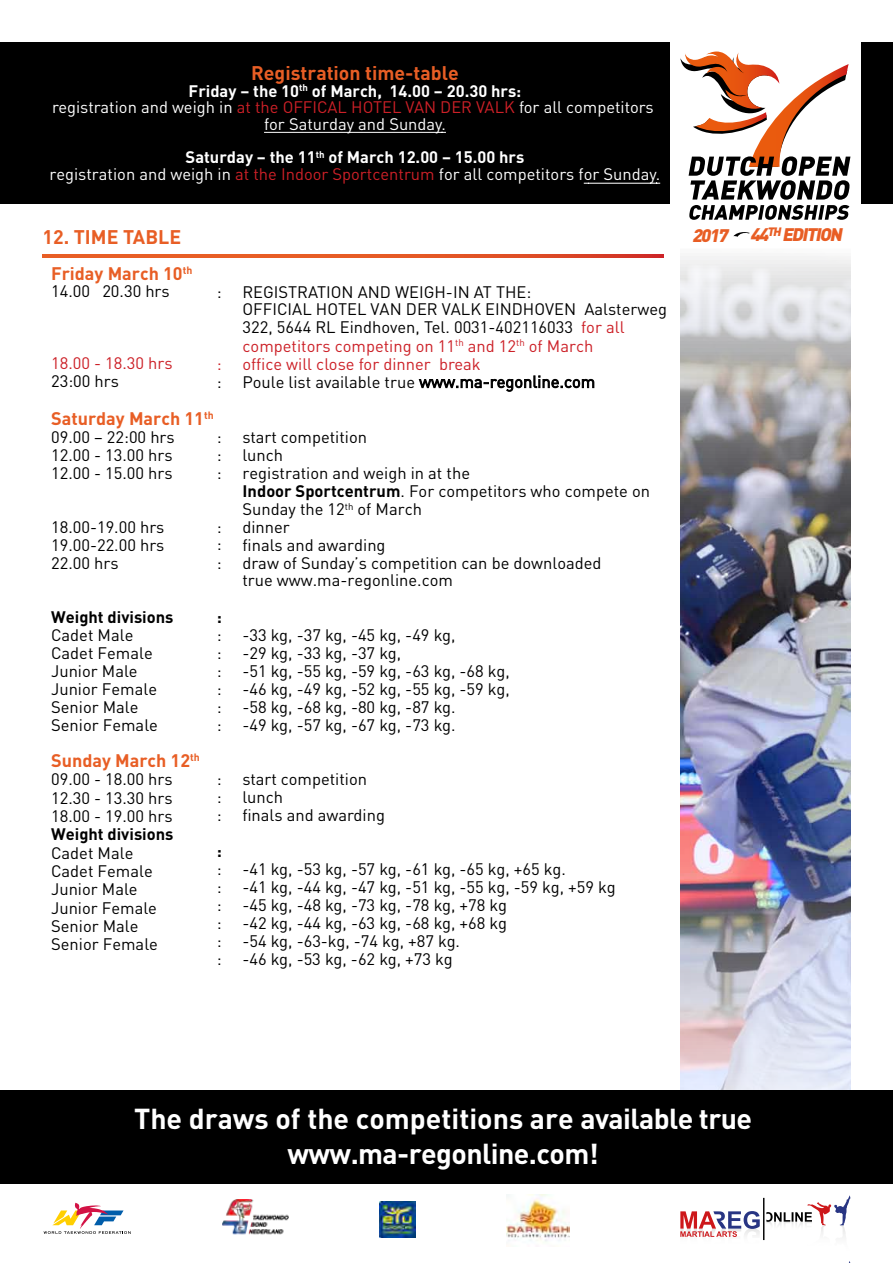
<style>
.page{position:relative;width:893px;height:1263px;background:#fff}
.page>*{position:absolute;margin:0;border:0;box-sizing:border-box;transform-origin:0 0}
.t1{font:700 28.5px/34.5px "DIN Pro";letter-spacing:-.02em;color:#fff;text-align:center}
.t2{font:700 19.5px "DIN Pro";color:#e85e25}
.t3{font:700 18px "DIN Pro";color:#e85e25}
.t4{font:italic 900 18px "DIN Pro";color:#e85d24}
.t5{font:16.5px/18px "DIN Pro";color:#000}
.t6{font:16.5px/16.4px "DIN Pro";color:#fff;text-align:center}
.t7{font:16.5px "DIN Pro";color:#cc2027}
.t8{font:700 16.5px "DIN Pro";color:#000}
.s1{font-weight:700}
.s2{color:#cc2027}
</style>
<div class="page">
<svg style="left:766px;top:1195px;width:84px;height:42px"></svg>
<hr style="left:763px;top:1198px;width:1px;height:42px;background:#000">
<svg style="left:680px;top:1211px;width:80px;height:26px"></svg>
<img style="left:507px;top:1194px;width:63px;height:48px">
<svg style="left:44px;top:1203px;width:87px;height:31px"></svg>
<img style="left:222px;top:1199px;width:66px;height:36px">
<img style="left:380px;top:1201px;width:35px;height:36px">
<div style="left:0;top:43px;width:670px;height:161px;background:#000"></div>
<div style="left:861px;top:43px;width:32px;height:161px;background:#000"></div>
<img style="left:680px;top:256px;width:170px;height:835px">
<hr style="left:584px;top:183px;width:76px;height:1px;background:#fff">
<hr style="left:264px;top:132px;width:182px;height:1px;background:#fff">
<div style="left:0;top:1091px;width:893px;height:93px;background:#000"></div>
<svg style="left:733px;top:232px;width:17px;height:5px"></svg>
<svg style="left:680px;top:52px;width:170px;height:168px"></svg>
<p class="t2" style="left:251px;top:60px;width:209px">Registration time-table</p>
<p class="t6" style="left:52px;top:82px;width:603px"><span class="s1">Friday – the 10</span><sup>th</sup> <span class="s1">of March, 14.00 – 20.30 hrs:<br></span>registration and weigh in <span class="s2">at the OFFICAL HOTEL VAN DER VALK</span> for all competitors for Saturday and Sunday.</p>
<p class="t6" style="left:49px;top:148px;width:612px;line-height:17px"><span class="s1">Saturday – the 11</span><sup>th</sup> <span class="s1">of March 12.00 – 15.00 hrs<br></span>registration and weigh in <span class="s2">at the Indoor Sportcentrum</span> for all competitors for Sunday.</p>
<p class="t2" style="left:43px;top:223px;width:140px">12. TIME TABLE</p>
<p class="t3" style="left:51px;top:261px;width:143px">Friday March 10<sup>th</sup></p>
<p class="t5" style="left:51px;top:282px;width:120px">14.00 20.30 hrs</p>
<p class="t5" style="left:217px;top:282px;width:316px">: REGISTRATION AND WEIGH-IN AT THE:</p>
<p class="t5" style="left:243px;top:300px;width:426px">OFFICIAL HOTEL VAN DER VALK EINDHOVEN Aalsterweg</p>
<p class="t5" style="left:243px;top:318px;width:383px">322, 5644 RL Eindhoven, Tel. 0031-402116033 <span class="s2">for all</span></p>
<p class="t7" style="left:243px;top:334px;width:352px">competitors competing on 11<sup>th</sup> and 12<sup>th</sup> of March</p>
<p class="t7" style="left:217px;top:352px;width:265px">: office will close for dinner break</p>
<p class="t5" style="left:217px;top:372px;width:380px">: Poule list available true www.ma-regonline.com</p>
<p class="t7" style="left:51px;top:352px;width:123px">18.00 - 18.30 hrs</p>
<p class="t5" style="left:51px;top:372px;width:69px">23:00 hrs</p>
<p class="t3" style="left:51px;top:406px;width:164px">Saturday March 11<sup>th</sup></p>
<p class="t5" style="left:51px;top:428px;width:125px;line-height:17.5px">09.00 – 22:00 hrs<br>12.00 - 13.00 hrs<br>12.00 - 15.00 hrs</p>
<p class="t5" style="left:217px;top:427px;width:152px">: start competition : lunch<br>:</p>
<p class="t5" style="left:243px;top:464px;width:229px">registration and weigh in at the</p>
<p class="t5" style="left:243px;top:482px;width:409px"><span class="s1">Indoor Sportcentrum</span>. For competitors who compete on</p>
<p class="t5" style="left:243px;top:500px;width:181px">Sunday the 12<sup>th</sup> of March</p>
<p class="t5" style="left:217px;top:517px;width:74px">: dinner</p>
<p class="t5" style="left:242px;top:535px;width:145px">finals and awarding</p>
<p class="t5" style="left:217px;top:553px;width:386px">: draw of Sunday’s competition can be downloaded</p>
<p class="t5" style="left:242px;top:571px;width:212px">true www.ma-regonline.com</p>
<p class="t8" style="left:217px;top:606px;width:7px">:</p>
<p class="t5" style="left:217px;top:625px;width:294px">: -33 kg, -37 kg, -45 kg, -49 kg,<br>: -29 kg, -33 kg, -37 kg,<br>: -51 kg, -55 kg, -59 kg, -63 kg, -68 kg, : -46 kg, -49 kg, -52 kg, -55 kg, -59 kg, : -58 kg, -68 kg, -80 kg, -87 kg.<br>: -49 kg, -57 kg, -67 kg, -73 kg.</p>
<p class="t5" style="left:217px;top:769px;width:170px">: start competition<br>: lunch<br>: finals and awarding</p>
<p class="t8" style="left:217px;top:840px;width:7px">:</p>
<p class="t5" style="left:217px;top:859px;width:400px">: -41 kg, -53 kg, -57 kg, -61 kg, -65 kg, +65 kg.<br>: -41 kg, -44 kg, -47 kg, -51 kg, -55 kg, -59 kg, +59 kg : -45 kg, -48 kg, -73 kg, -78 kg, +78 kg<br>: -42 kg, -44 kg, -63 kg, -68 kg, +68 kg<br>: -54 kg, -63-kg, -74 kg, +87 kg.</p>
<p class="t5" style="left:51px;top:517px;width:115px;text-align:justify">18.00-19.00 hrs 19.00-22.00 hrs 22.00 hrs</p>
<p class="t5" style="left:217px;top:535px;width:6px">:</p>
<p class="t8" style="left:51px;top:605px;width:124px">Weight divisions</p>
<p class="t5" style="left:51px;top:625px;width:108px">Cadet Male<br>Cadet Female<br>Junior Male<br>Junior Female<br>Senior Male<br>Senior Female</p>
<p class="t3" style="left:51px;top:748px;width:150px">Sunday March 12<sup>th</sup></p>
<p class="t5" style="left:51px;top:769px;width:123px;text-align:justify">09.00 - 18.00 hrs 12.30 - 13.30 hrs 18.00 - 19.00 hrs</p>
<p class="t8" style="left:51px;top:823px;width:124px">Weight divisions</p>
<p class="t5" style="left:51px;top:843px;width:108px">Cadet Male<br>Cadet Female<br>Junior Male<br>Junior Female<br>Senior Male<br>Senior Female</p>
<p class="t5" style="left:217px;top:949px;width:237px">: -46 kg, -53 kg, -62 kg, +73 kg</p>
<p class="t4" style="left:692px;top:223px;width:156px">2017 44<sup>TH</sup>EDITION</p>
<h1 class="t1" style="left:134px;top:1101px;width:620px">The draws of the competitions are available true www.ma-regonline.com!</h1>
</div>
